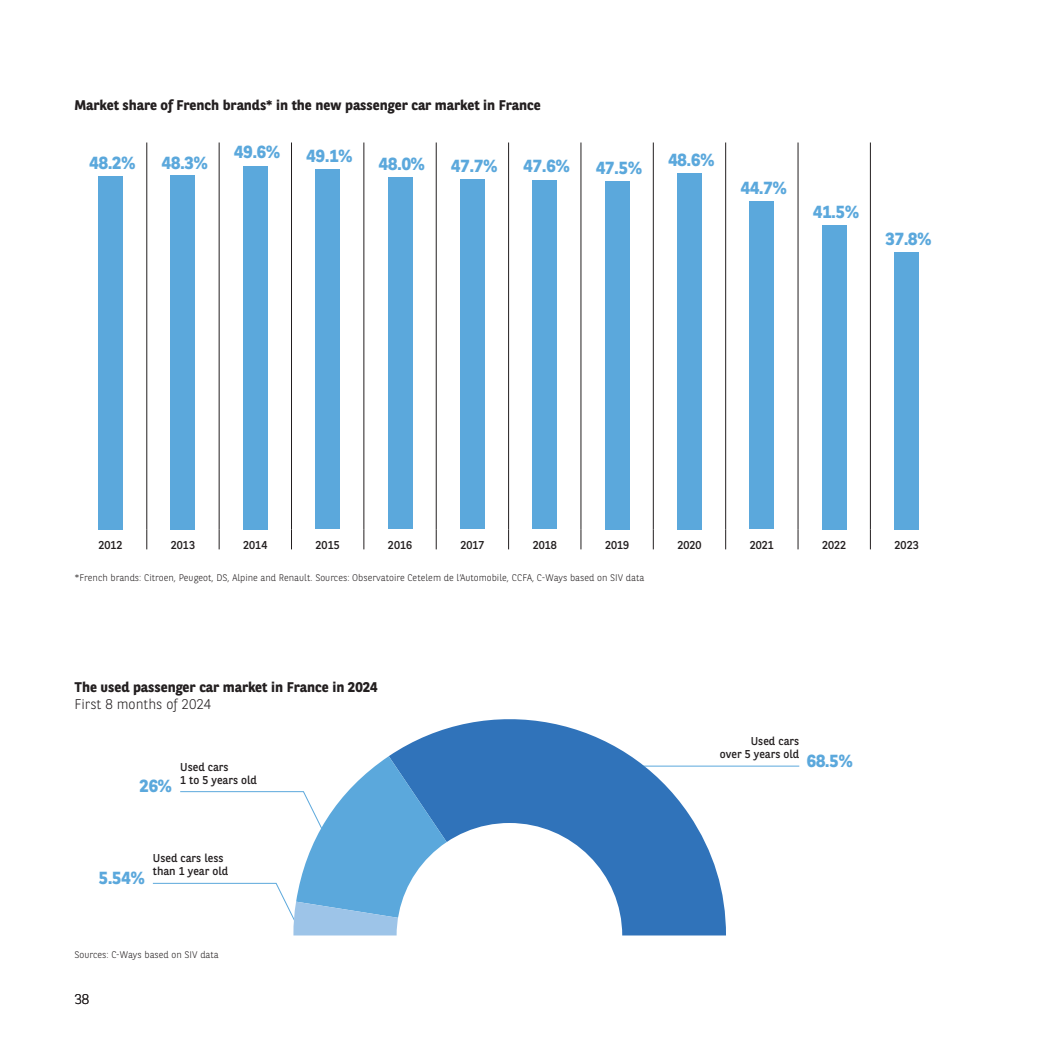
<style>
.page{position:relative;width:1042px;height:1042px;background:#fff}
.page>*{position:absolute;margin:0;border:0;box-sizing:border-box;transform-origin:0 0}
.t1{font:700 17.5px "BNPP Sans";color:#5ba8dc}
.Annexes_Tableau_Titre{font:700 14px "BNPP Sans";color:#231f20}
.Annexes_Tableau_Détail{font:300 14px "BNPP Sans";color:#231f20}
.Annexes_texte_Regular{font:11.38px/13.1px "BNPP Sans";color:#231f20}
.Fig_Source{font:300 9.62px "BNPP Sans";color:#231f20}
</style>
<div class="page">
<div style="left:532px;top:180px;width:25px;height:349px;background:#5ba8dc"></div>
<div style="left:243px;top:166px;width:25px;height:363px;background:#5ba8dc"></div>
<div style="left:677px;top:173px;width:25px;height:356px;background:#5ba8dc"></div>
<div style="left:388px;top:177px;width:24px;height:352px;background:#5ba8dc"></div>
<div style="left:822px;top:225px;width:24px;height:304px;background:#5ba8dc"></div>
<div style="left:171px;top:175px;width:24px;height:354px;background:#5ba8dc"></div>
<div style="left:605px;top:181px;width:24px;height:348px;background:#5ba8dc"></div>
<div style="left:315px;top:169px;width:25px;height:360px;background:#5ba8dc"></div>
<div style="left:749px;top:202px;width:25px;height:327px;background:#5ba8dc"></div>
<div style="left:460px;top:180px;width:25px;height:349px;background:#5ba8dc"></div>
<div style="left:894px;top:252px;width:25px;height:277px;background:#5ba8dc"></div>
<div style="left:98px;top:176px;width:25px;height:353px;background:#5ba8dc"></div>
<svg style="left:389px;top:719px;width:242px;height:37px;fill:#3073ba"></svg>
<svg style="left:152px;top:756px;width:648px;height:179px"></svg>
<hr style="left:146px;top:142px;width:1px;height:387px;background:#231f20">
<hr style="left:219px;top:142px;width:1px;height:387px;background:#231f20">
<hr style="left:291px;top:142px;width:1px;height:387px;background:#231f20">
<hr style="left:363px;top:142px;width:1px;height:387px;background:#231f20">
<hr style="left:436px;top:142px;width:1px;height:387px;background:#231f20">
<hr style="left:508px;top:142px;width:1px;height:387px;background:#231f20">
<hr style="left:581px;top:142px;width:1px;height:387px;background:#231f20">
<hr style="left:653px;top:142px;width:1px;height:387px;background:#231f20">
<hr style="left:725px;top:142px;width:1px;height:387px;background:#231f20">
<hr style="left:798px;top:142px;width:1px;height:387px;background:#231f20">
<hr style="left:870px;top:142px;width:1px;height:387px;background:#231f20">
<svg style="left:146px;top:529px;width:1px;height:20px"></svg>
<svg style="left:219px;top:529px;width:1px;height:20px"></svg>
<svg style="left:291px;top:529px;width:1px;height:20px"></svg>
<svg style="left:363px;top:529px;width:1px;height:20px"></svg>
<svg style="left:436px;top:529px;width:1px;height:20px"></svg>
<svg style="left:508px;top:529px;width:1px;height:20px"></svg>
<svg style="left:581px;top:529px;width:1px;height:20px"></svg>
<svg style="left:653px;top:529px;width:1px;height:20px"></svg>
<svg style="left:725px;top:529px;width:1px;height:20px"></svg>
<svg style="left:798px;top:529px;width:1px;height:20px"></svg>
<svg style="left:870px;top:529px;width:1px;height:20px"></svg>
<p class="Annexes_Tableau_Titre" style="left:74px;top:95px;width:468px">Market share of French brands* in the new passenger car market in France</p>
<p class="t1" style="left:89px;top:151px;width:47px">48.2%</p>
<p class="t1" style="left:162px;top:151px;width:47px">48.3%</p>
<p class="t1" style="left:234px;top:140px;width:47px">49.6%</p>
<p class="t1" style="left:306px;top:144px;width:47px">49.1%</p>
<p class="t1" style="left:379px;top:152px;width:47px">48.0%</p>
<p class="t1" style="left:451px;top:154px;width:47px">47.7%</p>
<p class="t1" style="left:524px;top:154px;width:47px">47.6%</p>
<p class="t1" style="left:596px;top:156px;width:47px">47.5%</p>
<p class="t1" style="left:668px;top:148px;width:47px">48.6%</p>
<p class="t1" style="left:741px;top:176px;width:47px">44.7%</p>
<p class="t1" style="left:813px;top:200px;width:47px">41.5%</p>
<p class="t1" style="left:885px;top:227px;width:47px">37.8%</p>
<p class="Annexes_texte_Regular" style="left:98px;top:538px;width:26px">2012</p>
<p class="Annexes_texte_Regular" style="left:171px;top:538px;width:26px">2013</p>
<p class="Annexes_texte_Regular" style="left:243px;top:538px;width:26px">2014</p>
<p class="Annexes_texte_Regular" style="left:316px;top:538px;width:26px">2015</p>
<p class="Annexes_texte_Regular" style="left:388px;top:538px;width:26px">2016</p>
<p class="Annexes_texte_Regular" style="left:460px;top:538px;width:26px">2017</p>
<p class="Annexes_texte_Regular" style="left:533px;top:538px;width:26px">2018</p>
<p class="Annexes_texte_Regular" style="left:605px;top:538px;width:26px">2019</p>
<p class="Annexes_texte_Regular" style="left:677px;top:538px;width:26px">2020</p>
<p class="Annexes_texte_Regular" style="left:750px;top:538px;width:26px">2021</p>
<p class="Annexes_texte_Regular" style="left:822px;top:538px;width:26px">2022</p>
<p class="Annexes_texte_Regular" style="left:894px;top:538px;width:26px">2023</p>
<p class="Fig_Source" style="left:74px;top:571px;width:571px">*French brands: Citroen, Peugeot, DS, Alpine and Renault. Sources: Observatoire Cetelem de l’Automobile, CCFA, C-Ways based on SIV data</p>
<p class="Annexes_Tableau_Titre" style="left:74px;top:677px;width:305px">The used passenger car market in France in 2024</p>
<p class="Annexes_Tableau_Détail" style="left:74px;top:694px;width:138px">First 8 months of 2024</p>
<p class="t1" style="left:139px;top:774px;width:34px">26%</p>
<p class="Annexes_texte_Regular" style="left:180px;top:759px;width:78px">Used cars<br>1 to 5 years old</p>
<p class="t1" style="left:99px;top:866px;width:47px">5.54%</p>
<p class="Annexes_texte_Regular" style="left:153px;top:851px;width:77px">Used cars less than 1 year old</p>
<p class="Fig_Source" style="left:74px;top:947px;width:146px">Sources: C-Ways based on SIV data</p>
<h2 class="Annexes_Tableau_Détail" style="left:74px;top:989px;width:16px">38</h2>
<p class="Annexes_texte_Regular" style="left:720px;top:734px;width:81px;text-align:right">Used cars<br>over 5 years old</p>
<p class="t1" style="left:807px;top:748px;width:47px">68.5%</p>
</div>
